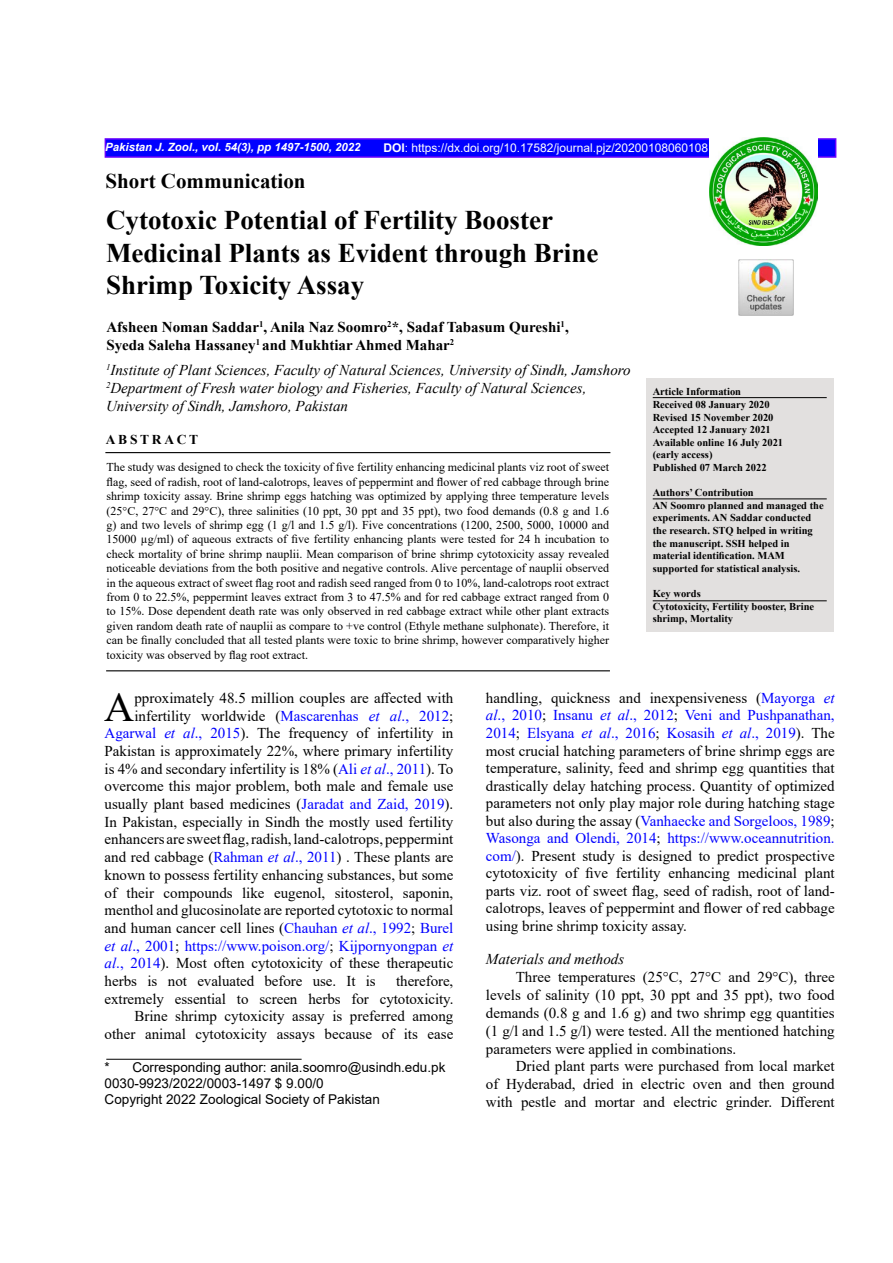
<style>
.page{position:relative;width:893px;height:1263px;background:#fff}
.page>*{position:absolute;margin:0;border:0;box-sizing:border-box;transform-origin:0 0}
.t1{font:41.7px "Times New Roman";color:#000}
.t2{font:700 27px/32.4px "Times New Roman";color:#000}
.t3{font:700 21px "Times New Roman";color:#000}
.t4{font:15px/17.5px "Times New Roman";color:#000;text-align:justify}
.t5{font:italic 15px/18px "Times New Roman";color:#000}
.t6{font:700 15px/18px "Times New Roman";color:#000}
.t7{font:15px "Times New Roman";color:#00f}
.t8{font:13.5px/16.2px "Arial";color:#000}
.t9{font:700 13.5px "Times New Roman";letter-spacing:.2em;color:#000}
.t10{font:12px/14.4px "Times New Roman";color:#000;text-align:justify}
.t11{font:12px "Arial";color:#fff}
.t12{font:italic 700 11.4px "Arial";color:#fff}
.t13{font:700 10.5px/12.6px "Times New Roman";color:#000}
.s1{font-weight:700}
.s2{color:#00f}
.s3{font-style:italic;color:#00f}
.s4{font-style:italic}
.s5{color:#000}
</style>
<div class="page">
<div style="left:105px;top:138px;width:731px;height:20px;background:#00f;border:2px solid #60f"></div>
<img style="left:709px;top:138px;width:108px;height:108px">
<div style="left:646px;top:378px;width:187px;height:254px;background:#e2e0df"></div>
<hr style="left:653px;top:498px;width:174px;height:1px;background:#000">
<hr style="left:105px;top:452px;width:505px;height:1px;background:#000">
<hr style="left:106px;top:670px;width:504px;height:1px;background:#000">
<hr style="left:653px;top:397px;width:174px;height:1px;background:#000">
<hr style="left:106px;top:1059px;width:196px;height:1px;background:#000">
<hr style="left:653px;top:600px;width:174px;height:1px;background:#000">
<img style="left:739px;top:260px;width:55px;height:55px">
<p class="t12" style="left:105px;top:139px;width:257px">Pakistan J. Zool., vol. 54(3), pp 1497-1500, 2022</p>
<p class="t11" style="left:383px;top:139px;width:326px"><span class="s1">DOI</span>: https://dx.doi.org/10.17582/journal.pjz/20200108060108</p>
<h3 class="t3" style="left:105px;top:166px;width:202px">Short Communication</h3>
<h2 class="t2" style="left:106px;top:203px;width:494px">Cytotoxic Potential of Fertility Booster<br>Medicinal Plants as Evident through Brine<br>Shrimp Toxicity Assay</h2>
<p class="t6" style="left:106px;top:318px;width:464px">Afsheen Noman Saddar<sup>1</sup>, Anila Naz Soomro<sup>2</sup>*, Sadaf Tabasum Qureshi<sup>1</sup>,<br>Syeda Saleha Hassaney<sup>1</sup> and Mukhtiar Ahmed Mahar<sup>2</sup></p>
<p class="t5" style="left:106px;top:360px;width:526px"><sup>1</sup>Institute of Plant Sciences, Faculty of Natural Sciences, University of Sindh, Jamshoro<br><sup>2</sup>Department of Fresh water biology and Fisheries, Faculty of Natural Sciences,<br>University of Sindh, Jamshoro, Pakistan</p>
<p class="t13" style="left:653px;top:385px;width:132px">Article Information<br>Received 08 January 2020<br>Revised 15 November 2020<br>Accepted 12 January 2021<br>Available online 16 July 2021 (early access)<br>Published 07 March 2022</p>
<p class="t13" style="left:653px;top:486px;width:173px">Authors’ Contribution<br>AN Soomro planned and managed the experiments. AN Saddar conducted the research. STQ helped in writing the manuscript. SSH helped in material identification. MAM supported for statistical analysis.</p>
<p class="t13" style="left:653px;top:587px;width:163px">Key words<br>Cytotoxicity, Fertility booster, Brine shrimp, Mortality</p>
<p class="t9" style="left:106px;top:430px;width:94px">ABSTRACT</p>
<p class="t10" style="left:107px;top:460px;width:504px">The study was designed to check the toxicity of five fertility enhancing medicinal plants viz root of sweet flag, seed of radish, root of land-calotrops, leaves of peppermint and flower of red cabbage through brine shrimp toxicity assay. Brine shrimp eggs hatching was optimized by applying three temperature levels (25°C, 27°C and 29°C), three salinities (10 ppt, 30 ppt and 35 ppt), two food demands (0.8 g and 1.6 g) and two levels of shrimp egg (1 g/l and 1.5 g/l). Five concentrations (1200, 2500, 5000, 10000 and 15000 µg/ml) of aqueous extracts of five fertility enhancing plants were tested for 24 h incubation to check mortality of brine shrimp nauplii. Mean comparison of brine shrimp cytotoxicity assay revealed noticeable deviations from the both positive and negative controls. Alive percentage of nauplii observed in the aqueous extract of sweet flag root and radish seed ranged from 0 to 10%, land-calotrops root extract from 0 to 22.5%, peppermint leaves extract from 3 to 47.5% and for red cabbage extract ranged from 0 to 15%. Dose dependent death rate was only observed in red cabbage extract while other plant extracts given random death rate of nauplii as compare to +ve control (Ethyle methane sulphonate). Therefore, it can be finally concluded that all tested plants were toxic to brine shrimp, however comparatively higher toxicity was observed by flag root extract.</p>
<h1 class="t1" style="left:104px;top:677px;width:32px">A</h1>
<p class="t4" style="left:134px;top:688px;width:320px">pproximately 48.5 million couples are affected with</p>
<p class="t4" style="left:486px;top:689px;width:350px">handling, quickness and inexpensiveness (<span class="s2">Mayorga</span> <span class="s3">et al</span><span class="s2">., 2010</span>; <span class="s2">Insanu</span> <span class="s3">et al</span><span class="s2">., 2012</span>; <span class="s2">Veni and Pushpanathan, 2014</span>; <span class="s2">Elsyana</span> <span class="s3">et al</span><span class="s2">., 2016</span>; <span class="s2">Kosasih</span> <span class="s3">et al</span><span class="s2">., 2019</span>). The most crucial hatching parameters of brine shrimp eggs are temperature, salinity, feed and shrimp egg quantities that drastically delay hatching process. Quantity of optimized parameters not only play major role during hatching stage but also during the assay (<span class="s2">Vanhaecke and Sorgeloos, 1989</span>; <span class="s2">Wasonga and Olendi, 2014</span>; <span class="s2">https://www.oceannutrition. com/</span>). Present study is designed to predict prospective cytotoxicity of five fertility enhancing medicinal plant parts viz. root of sweet flag, seed of radish, root of land&shy;calotrops, leaves of peppermint and flower of red cabbage using brine shrimp toxicity assay.</p>
<p class="t5" style="left:486px;top:949px;width:140px">Materials and methods</p>
<p class="t4" style="left:486px;top:967px;width:350px;line-height:18px;text-indent:30px">Three temperatures (25°C, 27°C and 29°C), three levels of salinity (10 ppt, 30 ppt and 35 ppt), two food demands (0.8 g and 1.6 g) and two shrimp egg quantities (1 g/l and 1.5 g/l) were tested. All the mentioned hatching parameters were applied in combinations.</p>
<p class="t4" style="left:486px;top:1057px;width:350px;text-indent:30px">Dried plant parts were purchased from local market of Hyderabad, dried in electric oven and then ground with pestle and mortar and electric grinder. Different</p>
<p class="t4" style="left:134px;top:706px;width:320px">infertility worldwide (<span class="s2">Mascarenhas</span> <span class="s3">et al</span><span class="s2">., 2012</span>;</p>
<p class="t4" style="left:105px;top:724px;width:350px"><span class="s2">Agarwal</span> <span class="s3">et al</span><span class="s2">., 2015</span>). The frequency of infertility in</p>
<p class="t4" style="left:105px;top:742px;width:350px">Pakistan is approximately 22%, where primary infertility</p>
<p class="t4" style="left:105px;top:759px;width:350px">is 4% and secondary infertility is 18% (<span class="s2">Ali</span> <span class="s3">et al</span><span class="s2">., 2011</span>). To</p>
<p class="t4" style="left:105px;top:777px;width:350px">overcome this major problem, both male and female use</p>
<p class="t4" style="left:105px;top:795px;width:350px">usually plant based medicines (<span class="s2">Jaradat and Zaid, 2019</span>).</p>
<p class="t4" style="left:105px;top:812px;width:350px">In Pakistan, especially in Sindh the mostly used fertility</p>
<p class="t4" style="left:105px;top:830px;width:350px">enhancers are sweet flag, radish, land-calotrops, peppermint</p>
<p class="t4" style="left:105px;top:848px;width:350px">and red cabbage (<span class="s2">Rahman</span> <span class="s3">et al</span><span class="s2">., 2011</span>) . These plants are</p>
<p class="t4" style="left:105px;top:865px;width:350px">known to possess fertility enhancing substances, but some</p>
<p class="t4" style="left:105px;top:883px;width:350px">of their compounds like eugenol, sitosterol, saponin,</p>
<p class="t4" style="left:105px;top:901px;width:350px">menthol and glucosinolate are reported cytotoxic to normal</p>
<p class="t4" style="left:105px;top:919px;width:350px">and human cancer cell lines (<span class="s2">Chauhan</span> <span class="s3">et al</span><span class="s2">., 1992</span>; <span class="s2">Burel</span></p>
<p class="t7" style="left:105px;top:935px;width:350px"><span class="s4">et al</span>., 2001<span class="s5">;</span> https://www.poison.org/<span class="s5">;</span> Kijpornyongpan <span class="s4">et</span></p>
<p class="t4" style="left:105px;top:954px;width:350px"><span class="s3">al</span><span class="s2">., 2014</span>). Most often cytotoxicity of these therapeutic</p>
<p class="t4" style="left:105px;top:972px;width:273px">herbs is not evaluated before use. It is</p>
<p class="t4" style="left:105px;top:972px;width:350px;text-align:right">therefore,<br>extremely essential to screen herbs for cytotoxicity.<br>Brine shrimp cytoxicity assay is preferred among other animal cytotoxicity assays because of its ease</p>
<p class="t8" style="left:105px;top:1059px;width:342px">* Corresponding author: anila.soomro@usindh.edu.pk<br>0030-9923/2022/0003-1497 $ 9.00/0<br>Copyright 2022 Zoological Society of Pakistan</p>
</div>
